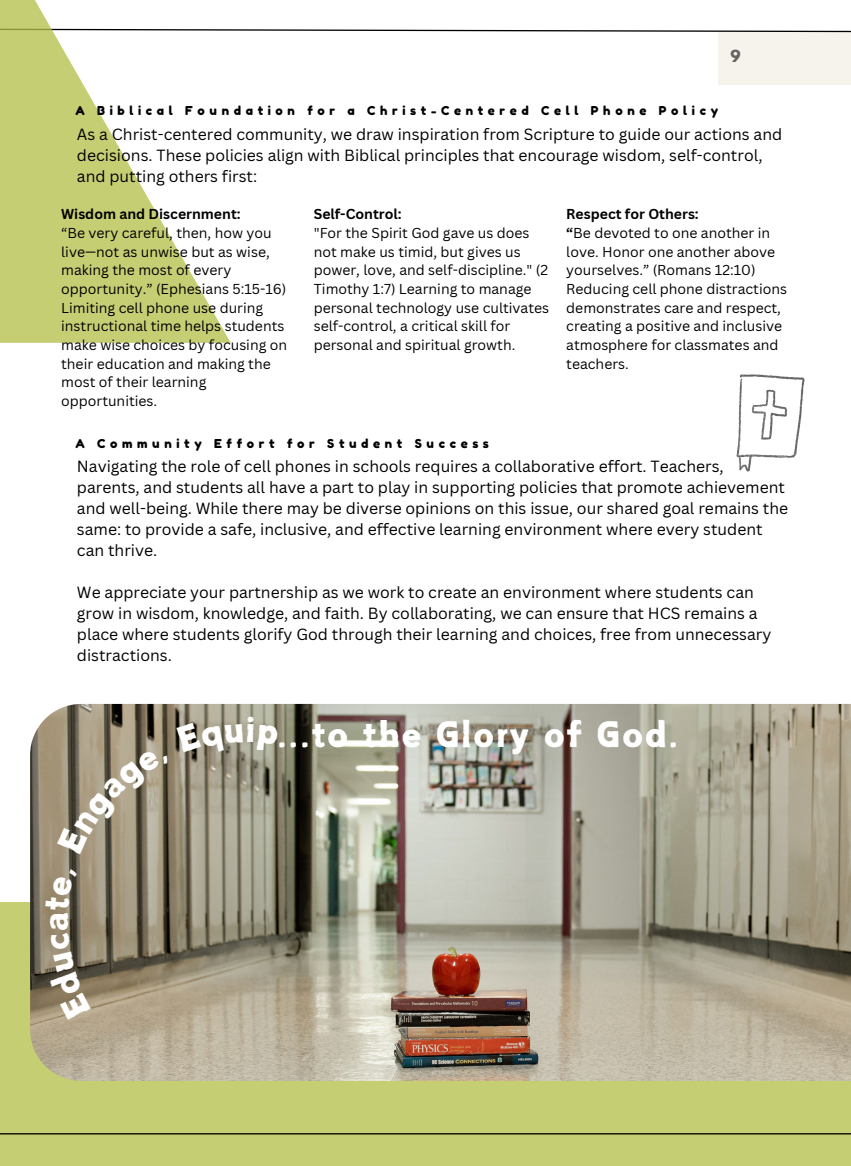
<style>
.page{position:relative;width:851px;height:1166px;background:#fff}
.page>*{position:absolute;margin:0;border:0;box-sizing:border-box;transform-origin:0 0}
.t1{font:35px "Canva Powerful Calligraphy";letter-spacing:.06em;color:#fff}
.t2{font:15.75px/21px "Canva Sans";color:#000}
.t3{font:700 14.88px "League Spartan";color:#646463}
.t4{font:14px/18.7px "Canva Sans";color:#000}
.t5{font:12.25px "Fredoka One";letter-spacing:.38em;color:#000}
.s1{font-weight:700}
</style>
<div class="page">
<div style="left:718px;top:32px;width:132px;height:53px;background:#f6f2ec"></div>
<div style="left:0;top:903px;width:850px;height:262px;background:#c6ce73"></div>
<hr style="left:0;top:1133px;width:850px;height:1px;background:#000">
<svg style="left:231px;top:29px;width:619px;height:4px"></svg>
<img style="left:30px;top:704px;width:820px;height:376px">
<svg style="left:0;top:0;width:231px;height:343px;fill:#c6ce73"></svg>
<img style="left:736px;top:374px;width:69px;height:98px">
<svg style="left:45px;top:869px;width:46px;height:150px"></svg>
<svg style="left:57px;top:748px;width:113px;height:106px"></svg>
<svg style="left:176px;top:716px;width:102px;height:38px"></svg>
<p class="t3" style="left:730px;top:48px;width:12px">9</p>
<p class="t5" style="left:75px;top:103px;width:644px">A Biblical Foundation for a Christ-Centered Cell Phone Policy</p>
<p class="t2" style="left:77px;top:123px;width:706px">As a Christ-centered community, we draw inspiration from Scripture to guide our actions and decisions. These policies align with Biblical principles that encourage wisdom, self-control, and putting others first:</p>
<h2 class="t4" style="left:61px;top:204px;width:227px"><span class="s1">Wisdom and Discernment:<br></span>“Be very careful, then, how you live—not as unwise but as wise, making the most of every opportunity.” (Ephesians 5:15-16)<br>Limiting cell phone use during instructional time helps students make wise choices by focusing on their education and making the most of their learning opportunities.</h2>
<h3 class="t4" style="left:314px;top:204px;width:237px"><span class="s1">Self-Control:<br></span>"For the Spirit God gave us does not make us timid, but gives us power, love, and self-discipline." (2<br>Timothy 1:7) Learning to manage personal technology use cultivates self-control, a critical skill for personal and spiritual growth.</h3>
<h3 class="t4" style="left:566px;top:204px;width:222px"><span class="s1">Respect for Others:<br>“</span>Be devoted to one another in love. Honor one another above yourselves.” (Romans 12:10)<br>Reducing cell phone distractions demonstrates care and respect, creating a positive and inclusive atmosphere for classmates and teachers.</h3>
<h3 class="t5" style="left:75px;top:436px;width:415px">A Community Effort for Student Success</h3>
<p class="t2" style="left:77px;top:455px;width:712px">Navigating the role of cell phones in schools requires a collaborative effort. Teachers, parents, and students all have a part to play in supporting policies that promote achievement and well-being. While there may be diverse opinions on this issue, our shared goal remains the same: to provide a safe, inclusive, and effective learning environment where every student can thrive.</p>
<p class="t2" style="left:77px;top:581px;width:695px">We appreciate your partnership as we work to create an environment where students can grow in wisdom, knowledge, and faith. By collaborating, we can ensure that HCS remains a place where students glorify God through their learning and choices, free from unnecessary distractions.</p>
<h1 class="t1" style="left:277px;top:715px;width:402px">...to the Glory of God.</h1>
</div>
